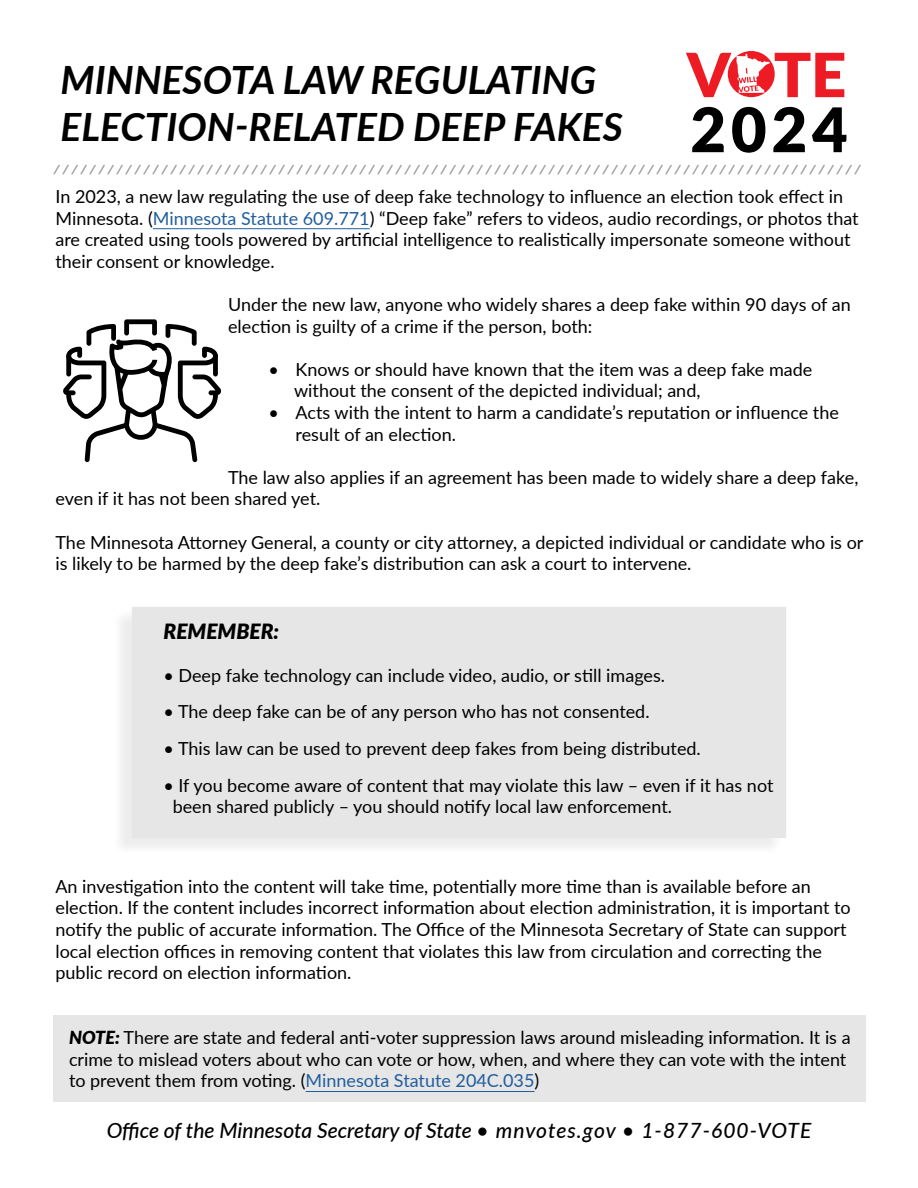
<style>
.page{position:relative;width:918px;height:1188px;background:#fff}
.page>*{position:absolute;margin:0;border:0;box-sizing:border-box;transform-origin:0 0}
.t1{font:900 61.5px "Lato";color:#000}
.t2{font:italic 700 39px/46.8px "Lato";color:#000}
.t3{font:italic 500 21px "Lato";color:#000}
.t4{font:italic 900 21px "Lato";color:#000}
.t5{font:18px/21.6px "Lato";color:#000}
.s1{color:#215e9e}
.s2{font-weight:900;font-style:italic}
</style>
<div class="page">
<div style="left:53px;top:1016px;width:812px;height:86px;background:#e6e6e6"></div>
<svg style="left:56px;top:165px;width:805px;height:9px"></svg>
<svg style="left:686px;top:53px;width:158px;height:44px"></svg>
<hr style="left:153px;top:228px;width:217px;height:1px;background:#215e9e">
<hr style="left:306px;top:1091px;width:229px;height:1px;background:#215e9e">
<div style="left:113px;top:609px;width:670px;height:247px;background:#f2f2f2"></div>
<div style="left:133px;top:608px;width:652px;height:229px;background:#e6e6e6"></div>
<svg style="left:63px;top:319px;width:158px;height:143px"></svg>
<h1 class="t2" style="left:60px;top:55px;width:564px">MINNESOTA LAW REGULATING<br>ELECTION-RELATED DEEP FAKES</h1>
<p class="t1" style="left:690px;top:84px;width:159px">2024</p>
<p class="t5" style="left:56px;top:185px;width:805px">In 2023, a new law regulating the use of deep fake technology to influence an election took effect in Minnesota. (<span class="s1">Minnesota Statute 609.771</span>) “Deep fake” refers to videos, audio recordings, or photos that are created using tools powered by artificial intelligence to realistically impersonate someone without their consent or knowledge.</p>
<p class="t5" style="left:228px;top:293px;width:624px">Under the new law, anyone who widely shares a deep fake within 90 days of an election is guilty of a crime if the person, both:</p>
<p class="t5" style="left:294px;top:358px;width:520px;text-indent:-26px">• Knows or should have known that the item was a deep fake made without the consent of the depicted individual; and,</p>
<p class="t5" style="left:296px;top:401px;width:545px;text-indent:-27px">• Acts with the intent to harm a candidate’s reputation or influence the result of an election.</p>
<p class="t5" style="left:56px;top:466px;width:804px;text-indent:173px">The law also applies if an agreement has been made to widely share a deep fake, even if it has not been shared yet.</p>
<p class="t5" style="left:56px;top:530px;width:809px">The Minnesota Attorney General, a county or city attorney, a depicted individual or candidate who is or is likely to be harmed by the deep fake’s distribution can ask a court to intervene.</p>
<p class="t4" style="left:164px;top:615px;width:117px">REMEMBER:</p>
<p class="t5" style="left:164px;top:664px;width:503px">• Deep fake technology can include video, audio, or still images.</p>
<p class="t5" style="left:164px;top:700px;width:488px">• The deep fake can be of any person who has not consented.</p>
<p class="t5" style="left:164px;top:737px;width:539px">• This law can be used to prevent deep fakes from being distributed.</p>
<p class="t5" style="left:173px;top:773px;width:602px;text-indent:-9px">• If you become aware of content that may violate this law – even if it has not been shared publicly – you should notify local law enforcement.</p>
<p class="t5" style="left:56px;top:875px;width:797px">An investigation into the content will take time, potentially more time than is available before an election. If the content includes incorrect information about election administration, it is important to notify the public of accurate information. The Office of the Minnesota Secretary of State can support local election offices in removing content that violates this law from circulation and correcting the public record on election information.</p>
<p class="t5" style="left:69px;top:1026px;width:783px"><span class="s2">NOTE:</span> There are state and federal anti-voter suppression laws around misleading information. It is a crime to mislead voters about who can vote or how, when, and where they can vote with the intent to prevent them from voting. (<span class="s1">Minnesota Statute 204C.035</span>)</p>
<p class="t3" style="left:107px;top:1115px;width:706px">Office of the Minnesota Secretary of State • mnvotes.gov • 1-877-600-VOTE</p>
</div>
